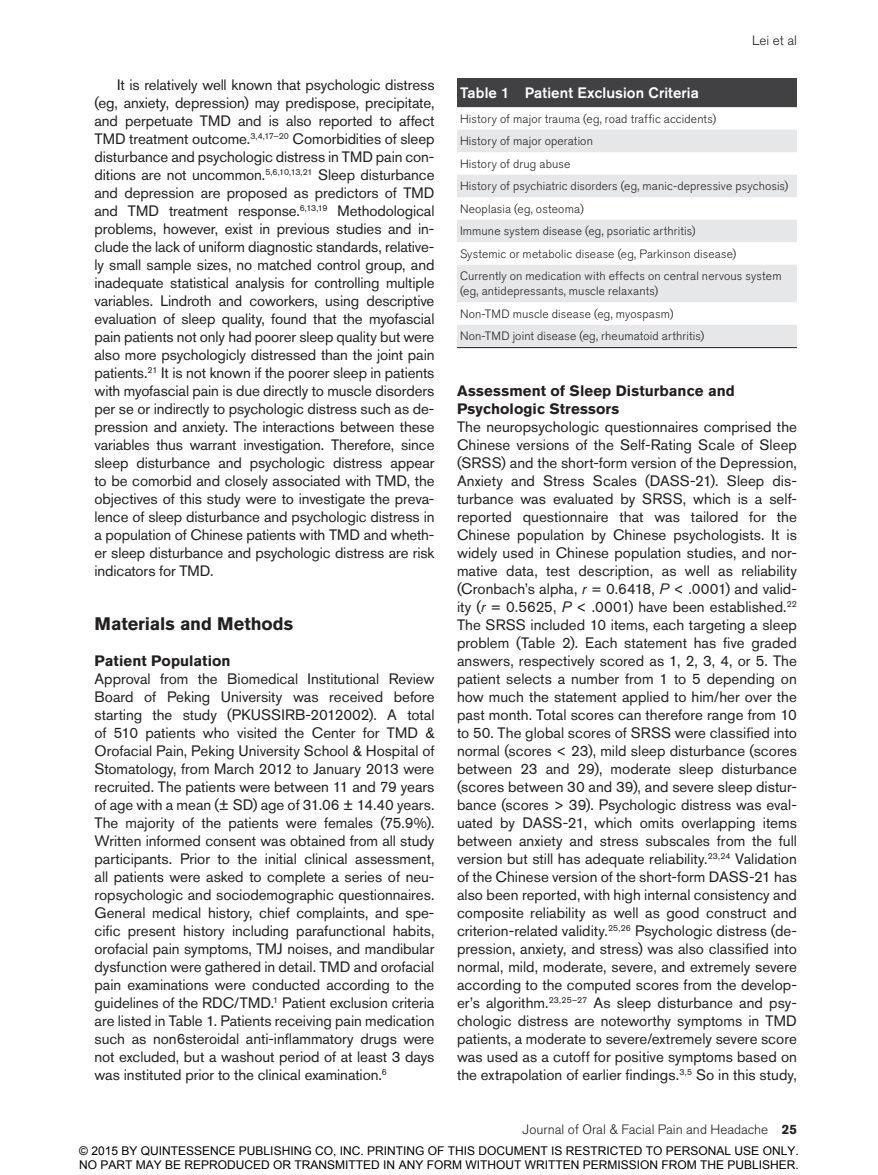
<style>
.page{position:relative;width:878px;height:1175px;background:#fff}
.page>*{position:absolute;margin:0;border:0;box-sizing:border-box;transform-origin:0 0}
.t1{font:700 18px "Akzidenz Grotesk BQ";color:#231f20}
.t2{font:15px/18px "Akzidenz Grotesk BQ";letter-spacing:-.005em;color:#231f20;text-align:justify}
.t3{font:700 15px/18px "Akzidenz Grotesk BQ";letter-spacing:.005em;color:#231f20}
.t4{font:500 15px "Akzidenz Grotesk BQ";letter-spacing:.005em;color:#fff}
.t5{font:300 13.5px "Akzidenz Grotesk BQ";color:#231f20}
.t6{font:300 12px/22.5px "Akzidenz Grotesk BQ";letter-spacing:.015em;color:#231f20}
.t7{font:12px/14.4px "Arial";color:#000}
.s1{font-style:italic}
.s2{font-weight:700}
</style>
<div class="page">
<div style="left:457px;top:78px;width:339px;height:29px;background:#414042"></div>
<svg style="left:457px;top:107px;width:339px;height:1px"></svg>
<svg style="left:457px;top:130px;width:339px;height:217px;fill:#e6e7e8"></svg>
<hr style="left:457px;top:347px;width:339px;height:1px;background:#231f20">
<p class="t2" style="left:94px;top:76px;width:341px;text-indent:23px">It is relatively well known that psychologic distress (eg, anxiety, depression) may predispose, precipitate, and perpetuate TMD and is also reported to affect TMD treatment outcome.<sup>3,4,17–20</sup> Comorbidities of sleep disturbance and psychologic distress in TMD pain con&shy;ditions are not uncommon.<sup>5,6,10,13,21</sup> Sleep disturbance and depression are proposed as predictors of TMD and TMD treatment response.<sup>6,13,19</sup> Methodological problems, however, exist in previous studies and in&shy;clude the lack of uniform diagnostic standards, relative&shy;ly small sample sizes, no matched control group, and inadequate statistical analysis for controlling multiple variables. Lindroth and coworkers, using descriptive evaluation of sleep quality, found that the myofascial pain patients not only had poorer sleep quality but were also more psychologicly distressed than the joint pain patients.<sup>21</sup> It is not known if the poorer sleep in patients with myofascial pain is due directly to muscle disorders per se or indirectly to psychologic distress such as de&shy;pression and anxiety. The interactions between these variables thus warrant investigation. Therefore, since sleep disturbance and psychologic distress appear to be comorbid and closely associated with TMD, the objectives of this study were to investigate the preva&shy;lence of sleep disturbance and psychologic distress in a population of Chinese patients with TMD and wheth&shy;er sleep disturbance and psychologic distress are risk indicators for TMD.</p>
<p class="t1" style="left:94px;top:613px;width:200px">Materials and Methods</p>
<p class="t3" style="left:94px;top:652px;width:137px">Patient Population</p>
<p class="t2" style="left:94px;top:670px;width:341px">Approval from the Biomedical Institutional Review Board of Peking University was received before starting the study (PKUSSIRB-2012002). A total of 510 patients who visited the Center for TMD &amp; Orofacial Pain, Peking University School &amp; Hospital of Stomatology, from March 2012 to January 2013 were recruited. The patients were between 11 and 79 years of age with a mean (± SD) age of 31.06 ± 14.40 years.<br>The majority of the patients were females (75.9%).<br>Written informed consent was obtained from all study participants. Prior to the initial clinical assessment, all patients were asked to complete a series of neu&shy;ropsychologic and sociodemographic questionnaires.<br>General medical history, chief complaints, and spe&shy;cific present history including parafunctional habits, orofacial pain symptoms, TMJ noises, and mandibular dysfunction were gathered in detail. TMD and orofacial pain examinations were conducted according to the guidelines of the RDC/TMD.<sup>1</sup> Patient exclusion criteria are listed in Table 1. Patients receiving pain medication such as non6steroidal anti-inflammatory drugs were not excluded, but a washout period of at least 3 days was instituted prior to the clinical examination.<sup>6</sup></p>
<p class="t5" style="left:752px;top:32px;width:46px">Lei et al</p>
<p class="t4" style="left:460px;top:84px;width:240px">Table 1 Patient Exclusion Criteria</p>
<p class="t6" style="left:460px;top:108px;width:330px">History of major trauma (eg, road traffic accidents)<br>History of major operation<br>History of drug abuse<br>History of psychiatric disorders (eg, manic-depressive psychosis)<br>Neoplasia (eg, osteoma)<br>Immune system disease (eg, psoriatic arthritis)<br>Systemic or metabolic disease (eg, Parkinson disease)<br>Currently on medication with effects on central nervous system</p>
<p class="t6" style="left:460px;top:280px;width:246px">(eg, antidepressants, muscle relaxants)<br>Non-TMD muscle disease (eg, myospasm)<br>Non-TMD joint disease (eg, rheumatoid arthritis)</p>
<p class="t3" style="left:457px;top:382px;width:279px">Assessment of Sleep Disturbance and<br>Psychologic Stressors</p>
<p class="t2" style="left:457px;top:418px;width:341px">The neuropsychologic questionnaires comprised the Chinese versions of the Self-Rating Scale of Sleep (SRSS) and the short-form version of the Depression, Anxiety and Stress Scales (DASS-21). Sleep dis&shy;turbance was evaluated by SRSS, which is a self&shy;reported questionnaire that was tailored for the Chinese population by Chinese psychologists. It is widely used in Chinese population studies, and nor&shy;mative data, test description, as well as reliability (Cronbach’s alpha, <span class="s1">r</span> = 0.6418, <span class="s1">P</span> &lt; .0001) and valid&shy;ity (<span class="s1">r</span> = 0.5625, <span class="s1">P</span> &lt; .0001) have been established.<sup>22<br></sup>The SRSS included 10 items, each targeting a sleep problem (Table 2). Each statement has five graded answers, respectively scored as 1, 2, 3, 4, or 5. The patient selects a number from 1 to 5 depending on how much the statement applied to him/her over the past month. Total scores can therefore range from 10 to 50. The global scores of SRSS were classified into normal (scores &lt; 23), mild sleep disturbance (scores between 23 and 29), moderate sleep disturbance (scores between 30 and 39), and severe sleep distur&shy;bance (scores &gt; 39). Psychologic distress was eval&shy;uated by DASS-21, which omits overlapping items between anxiety and stress subscales from the full version but still has adequate reliability.<sup>23,24</sup> Validation of the Chinese version of the short-form DASS-21 has also been reported, with high internal consistency and composite reliability as well as good construct and criterion-related validity.<sup>25,26</sup> Psychologic distress (de&shy;pression, anxiety, and stress) was also classified into normal, mild, moderate, severe, and extremely severe according to the computed scores from the develop&shy;er’s algorithm.<sup>23,25–27</sup> As sleep disturbance and psy&shy;chologic distress are noteworthy symptoms in TMD patients, a moderate to severe/extremely severe score was used as a cutoff for positive symptoms based on the extrapolation of earlier findings.<sup>3,5</sup> So in this study,</p>
<p class="t5" style="left:522px;top:1122px;width:276px">Journal of Oral &amp; Facial Pain and Headache <span class="s2">25</span></p>
<p class="t7" style="left:79px;top:1143px;width:721px">© 2015 BY QUINTESSENCE PUBLISHING CO, INC. PRINTING OF THIS DOCUMENT IS RESTRICTED TO PERSONAL USE ONLY.<br>NO PART MAY BE REPRODUCED OR TRANSMITTED IN ANY FORM WITHOUT WRITTEN PERMISSION FROM THE PUBLISHER.</p>
</div>
